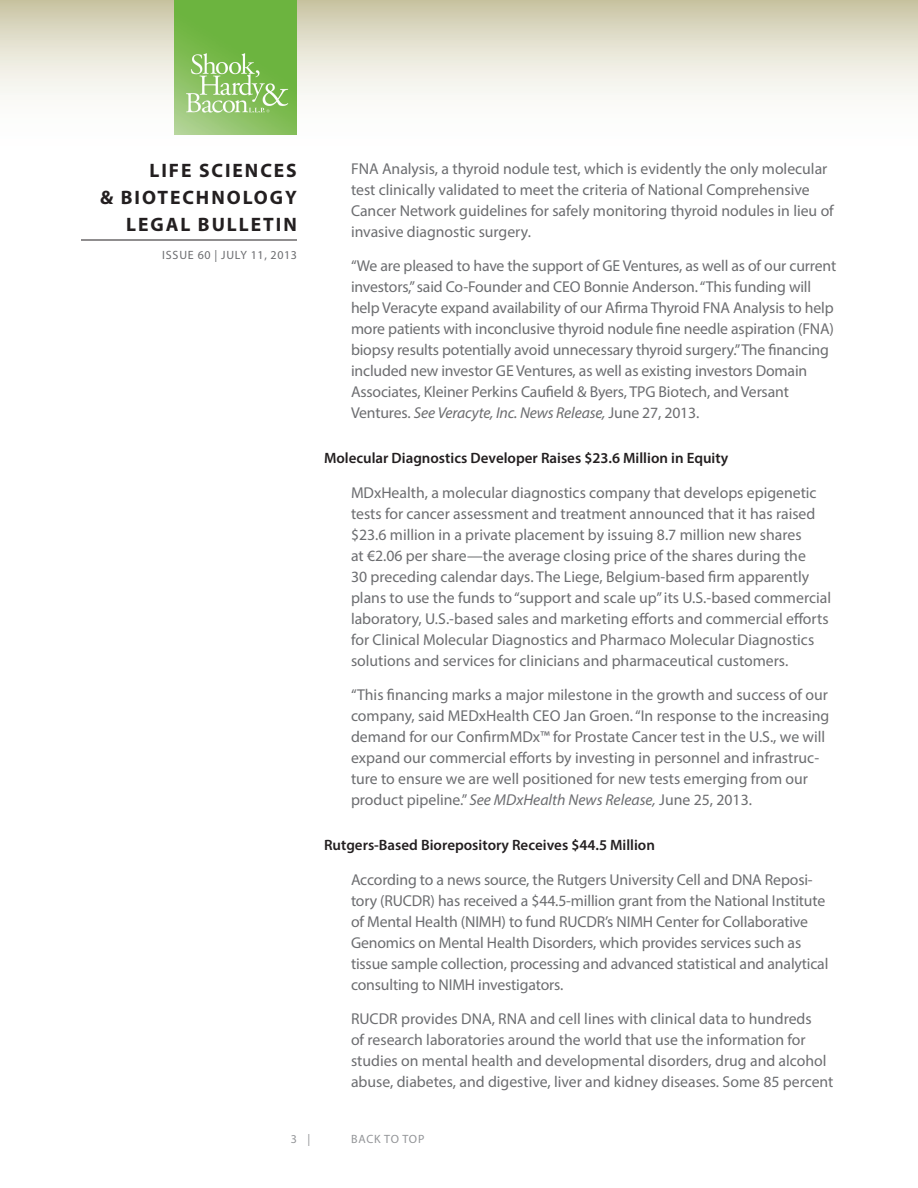
<style>
.page{position:relative;width:918px;height:1188px;background:#fff}
.page>*{position:absolute;margin:0;border:0;box-sizing:border-box;transform-origin:0 0}
.t1{font:700 19.5px/27px "Myriad Pro";letter-spacing:.1em;color:#231f20;text-align:right}
.Body{font:15.75px/21px "Myriad Pro";color:#6c6d70}
.Subhead{font:600 15px "Myriad Pro";color:#231f20}
.t2{font:12px "Myriad Pro";letter-spacing:.06em;color:#6c6d70}
.Body-2{font:12px "Myriad Pro";letter-spacing:.06em;color:#939598}
.s1{font-style:italic}
.s2{color:#727272}
</style>
<div class="page">
<svg style="left:0;top:0;width:918px;height:135px"></svg>
<hr style="left:81px;top:240px;width:216px;height:1px;background:#231f20">
<img style="left:175px;top:0;width:122px;height:135px">
<p class="t1" style="left:100px;top:156px;width:198px">LIFE SCIENCES<br>&amp; BIOTECHNOLOGY<br>LEGAL BULLETIN</p>
<p class="t2" style="left:162px;top:248px;width:136px">ISSUE 60 | JULY 11, 2013</p>
<p class="Body" style="left:351px;top:158px;width:484px">FNA Analysis, a thyroid nodule test, which is evidently the only molecular test clinically validated to meet the criteria of National Comprehensive Cancer Network guidelines for safely monitoring thyroid nodules in lieu of invasive diagnostic surgery.</p>
<p class="Body" style="left:351px;top:255px;width:487px">“We are pleased to have the support of GE Ventures, as well as of our current investors,” said Co-Founder and CEO Bonnie Anderson. “This funding will help Veracyte expand availability of our Afirma Thyroid FNA Analysis to help more patients with inconclusive thyroid nodule fine needle aspiration (FNA) biopsy results potentially avoid unnecessary thyroid surgery.” The financing included new investor GE Ventures, as well as existing investors Domain Associates, Kleiner Perkins Caufield &amp; Byers, TPG Biotech, and Versant Ventures. <span class="s1">See Veracyte, Inc. News Release,</span> June 27, 2013.</p>
<p class="Subhead" style="left:324px;top:449px;width:406px">Molecular Diagnostics Developer Raises $23.6 Million in Equity</p>
<p class="Body" style="left:351px;top:482px;width:482px">MDxHealth, a molecular diagnostics company that develops epigenetic tests for cancer assessment and treatment announced that it has raised $23.6 million in a private placement by issuing 8.7 million new shares<br>at €2.06 per share—the average closing price of the shares during the<br>30 preceding calendar days. The Liege, Belgium-based firm apparently plans to use the funds to “support and scale up” its U.S.-based commercial laboratory, U.S.-based sales and marketing efforts and commercial efforts for Clinical Molecular Diagnostics and Pharmaco Molecular Diagnostics solutions and services for clinicians and pharmaceutical customers.</p>
<p class="Body" style="left:351px;top:684px;width:480px">“This financing marks a major milestone in the growth and success of our company, said MEDxHealth CEO Jan Groen. “In response to the increasing demand for our ConfirmMDx™ for Prostate Cancer test in the U.S., we will expand our commercial efforts by investing in personnel and infrastruc&shy;ture to ensure we are well positioned for new tests emerging from our product pipeline.” <span class="s1">See MDxHealth News Release,</span> June 25, 2013.</p>
<p class="Subhead" style="left:324px;top:836px;width:333px">Rutgers-Based Biorepository Receives $44.5 Million</p>
<p class="Body" style="left:351px;top:869px;width:479px">According to a news source, the Rutgers University Cell and DNA Reposi&shy;tory (RUCDR) has received a $44.5-million grant from the National Institute of Mental Health (NIMH) to fund RUCDR’s NIMH Center for Collaborative Genomics on Mental Health Disorders, which provides services such as tissue sample collection, processing and advanced statistical and analytical consulting to NIMH investigators.</p>
<p class="Body" style="left:351px;top:1008px;width:484px">RUCDR provides DNA, RNA and cell lines with clinical data to hundreds<br>of research laboratories around the world that use the information for studies on mental health and developmental disorders, drug and alcohol abuse, diabetes, and digestive, liver and kidney diseases<span class="s2">.</span> Some 85 percent</p>
<p class="Body-2" style="left:291px;top:1132px;width:21px">3 |</p>
<p class="Body-2" style="left:351px;top:1132px;width:75px">BACK TO TOP</p>
</div>
